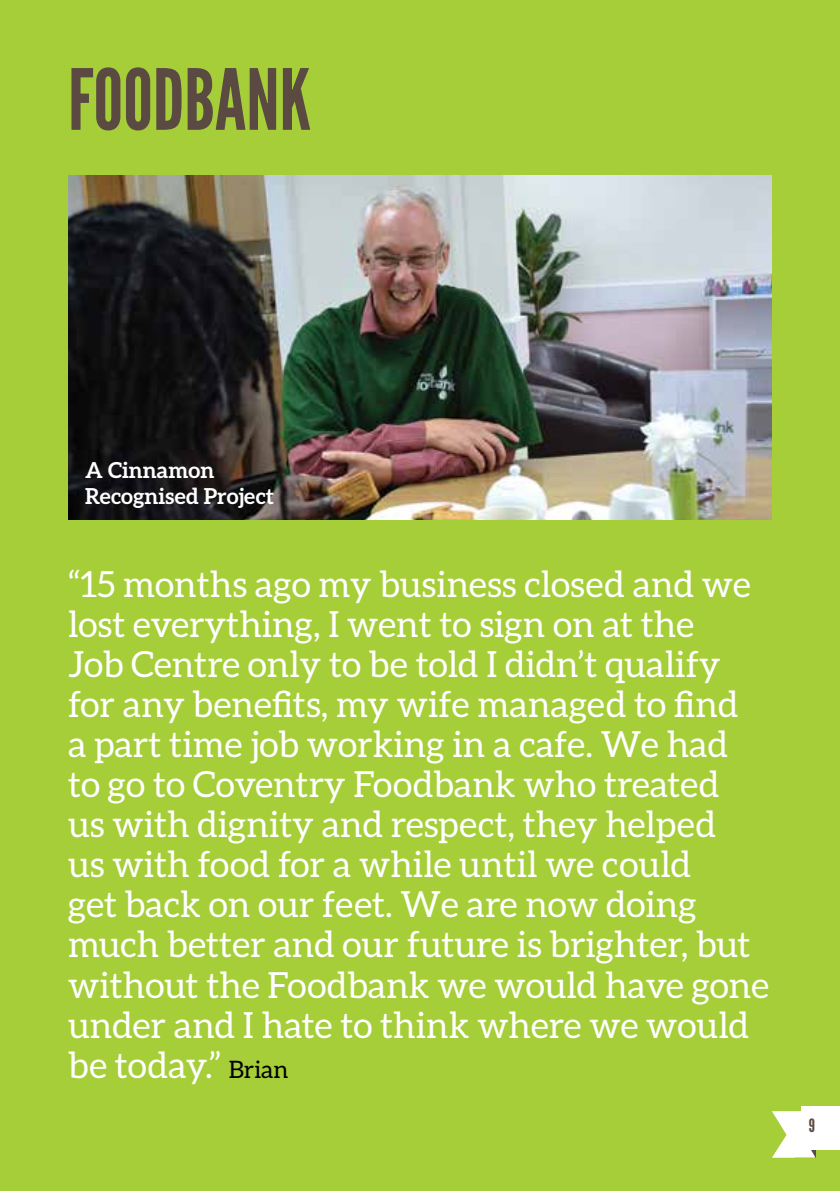
<style>
.page{position:relative;width:840px;height:1191px;background:#fff}
.page>*{position:absolute;margin:0;border:0;box-sizing:border-box;transform-origin:0 0}
.t1{font:84px "League Gothic";color:#5a4a42}
.t2{font:36px/40px "Aleo";color:#fff}
.t3{font:700 22px/26px "Aleo";color:#fff}
.t4{font:18.2px "League Gothic";color:#5a4a42}
.s1{font-size:24px;color:#000}
</style>
<div class="page">
<div style="left:0;top:0;width:839px;height:1191px;background:#a6ce39"></div>
<img style="left:68px;top:176px;width:703px;height:343px">
<svg style="left:772px;top:1111px;width:43px;height:46px"></svg>
<div style="left:800px;top:1106px;width:39px;height:43px;background:#fff"></div>
<h1 class="t1" style="left:68px;top:50px;width:244px">FOODBANK</h1>
<p class="t3" style="left:85px;top:456px;width:190px">A Cinnamon<br>Recognised Project</p>
<p class="t2" style="left:68px;top:564px;width:702px">“15 months ago my business closed and we lost everything, I went to sign on at the<br>Job Centre only to be told I didn’t qualify for any benefits, my wife managed to find<br>a part time job working in a cafe. We had<br>to go to Coventry Foodbank who treated<br>us with dignity and respect, they helped<br>us with food for a while until we could<br>get back on our feet. We are now doing much better and our future is brighter, but without the Foodbank we would have gone under and I hate to think where we would be today.” <span class="s1">Brian</span></p>
<p class="t4" style="left:808px;top:1115px;width:8px">9</p>
</div>
